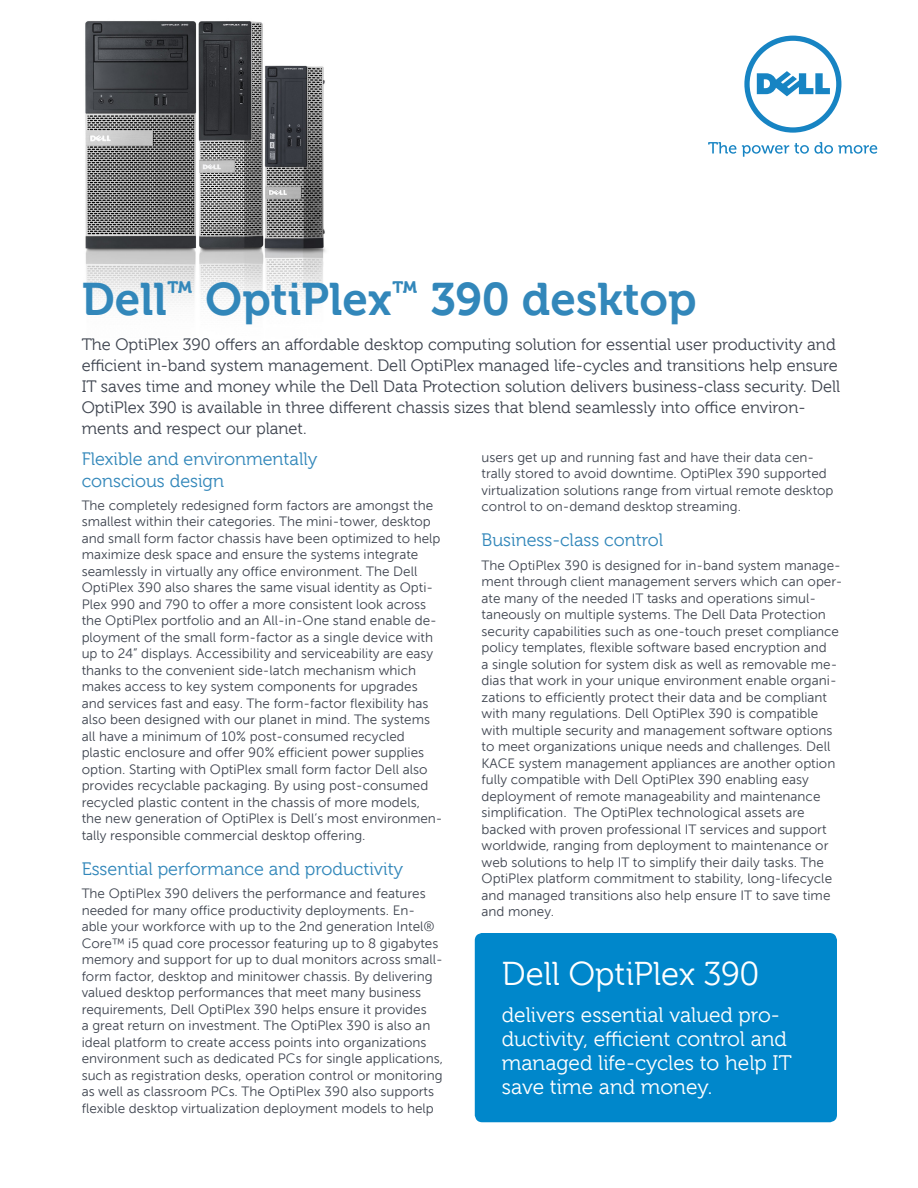
<style>
.page{position:relative;width:918px;height:1188px;background:#fff}
.page>*{position:absolute;margin:0;border:0;box-sizing:border-box;transform-origin:0 0}
.t1{font:700 45.9px "Museo For Dell";color:#3287ba}
.t2{font:33px "Museo For Dell";color:#fff}
.t3{font:21px/24px "Museo For Dell";color:#fff}
.t4{font:18px/21.6px "Museo For Dell";color:#3287ba}
.t5{font:16.5px/21px "Museo For Dell";color:#3e444f}
.t6{font:13.5px/16.5px "Museo Sans For Dell";color:#3e444f}
</style>
<div class="page">
<svg style="left:744px;top:36px;width:97px;height:97px"></svg>
<svg style="left:708px;top:142px;width:28px;height:12px"></svg>
<svg style="left:742px;top:142px;width:135px;height:15px"></svg>
<img style="left:85px;top:21px;width:241px;height:284px">
<div style="left:475px;top:933px;width:362px;height:189px;background:#0087cb;border-radius:7px"></div>
<p class="t1" style="left:82px;top:274px;width:616px">Dell<sup>™</sup> OptiPlex<sup>™</sup> 390 desktop</p>
<p class="t5" style="left:82px;top:334px;width:760px">The OptiPlex 390 offers an affordable desktop computing solution for essential user productivity and efficient in-band system management. Dell OptiPlex managed life-cycles and transitions help ensure IT saves time and money while the Dell Data Protection solution delivers business-class security. Dell OptiPlex 390 is available in three different chassis sizes that blend seamlessly into office environ&shy;ments and respect our planet.</p>
<p class="t4" style="left:82px;top:449px;width:237px">Flexible and environmentally conscious design</p>
<p class="t6" style="left:82px;top:497px;width:362px">The completely redesigned form factors are amongst the smallest within their categories. The mini-tower, desktop and small form factor chassis have been optimized to help maximize desk space and ensure the systems integrate seamlessly in virtually any office environment. The Dell OptiPlex 390 also shares the same visual identity as Opti-Plex 990 and 790 to offer a more consistent look across the OptiPlex portfolio and an All-in-One stand enable de&shy;ployment of the small form-factor as a single device with up to 24” displays. Accessibility and serviceability are easy thanks to the convenient side-latch mechanism which makes access to key system components for upgrades and services fast and easy. The form-factor flexibility has also been designed with our planet in mind. The systems all have a minimum of 10% post-consumed recycled plastic enclosure and offer 90% efficient power supplies option. Starting with OptiPlex small form factor Dell also provides recyclable packaging. By using post-consumed recycled plastic content in the chassis of more models, the new generation of OptiPlex is Dell’s most environmen&shy;tally responsible commercial desktop offering.</p>
<p class="t4" style="left:82px;top:858px;width:323px">Essential performance and productivity</p>
<p class="t6" style="left:82px;top:886px;width:363px">The OptiPlex 390 delivers the performance and features needed for many office productivity deployments. En&shy;able your workforce with up to the 2nd generation Intel® Core™ i5 quad core processor featuring up to 8 gigabytes memory and support for up to dual monitors across small&shy;form factor, desktop and minitower chassis. By delivering valued desktop performances that meet many business requirements, Dell OptiPlex 390 helps ensure it provides<br>a great return on investment. The OptiPlex 390 is also an ideal platform to create access points into organizations environment such as dedicated PCs for single applications, such as registration desks, operation control or monitoring as well as classroom PCs. The OptiPlex 390 also supports flexible desktop virtualization deployment models to help</p>
<p class="t6" style="left:482px;top:449px;width:354px">users get up and running fast and have their data cen&shy;trally stored to avoid downtime. OptiPlex 390 supported virtualization solutions range from virtual remote desktop control to on-demand desktop streaming.</p>
<p class="t4" style="left:482px;top:530px;width:183px">Business-class control</p>
<p class="t6" style="left:482px;top:557px;width:362px">The OptiPlex 390 is designed for in-band system manage&shy;ment through client management servers which can oper&shy;ate many of the needed IT tasks and operations simul&shy;taneously on multiple systems. The Dell Data Protection security capabilities such as one-touch preset compliance policy templates, flexible software based encryption and<br>a single solution for system disk as well as removable me&shy;dias that work in your unique environment enable organi&shy;zations to efficiently protect their data and be compliant with many regulations. Dell OptiPlex 390 is compatible with multiple security and management software options to meet organizations unique needs and challenges. Dell KACE system management appliances are another option fully compatible with Dell OptiPlex 390 enabling easy deployment of remote manageability and maintenance simplification. The OptiPlex technological assets are backed with proven professional IT services and support worldwide, ranging from deployment to maintenance or web solutions to help IT to simplify their daily tasks. The OptiPlex platform commitment to stability, long-lifecycle and managed transitions also help ensure IT to save time and money.</p>
<p class="t2" style="left:502px;top:956px;width:259px">Dell OptiPlex 390</p>
<p class="t3" style="left:502px;top:1003px;width:291px">delivers essential valued pro&shy;ductivity, efficient control and managed life-cycles to help IT save time and money.</p>
</div>
